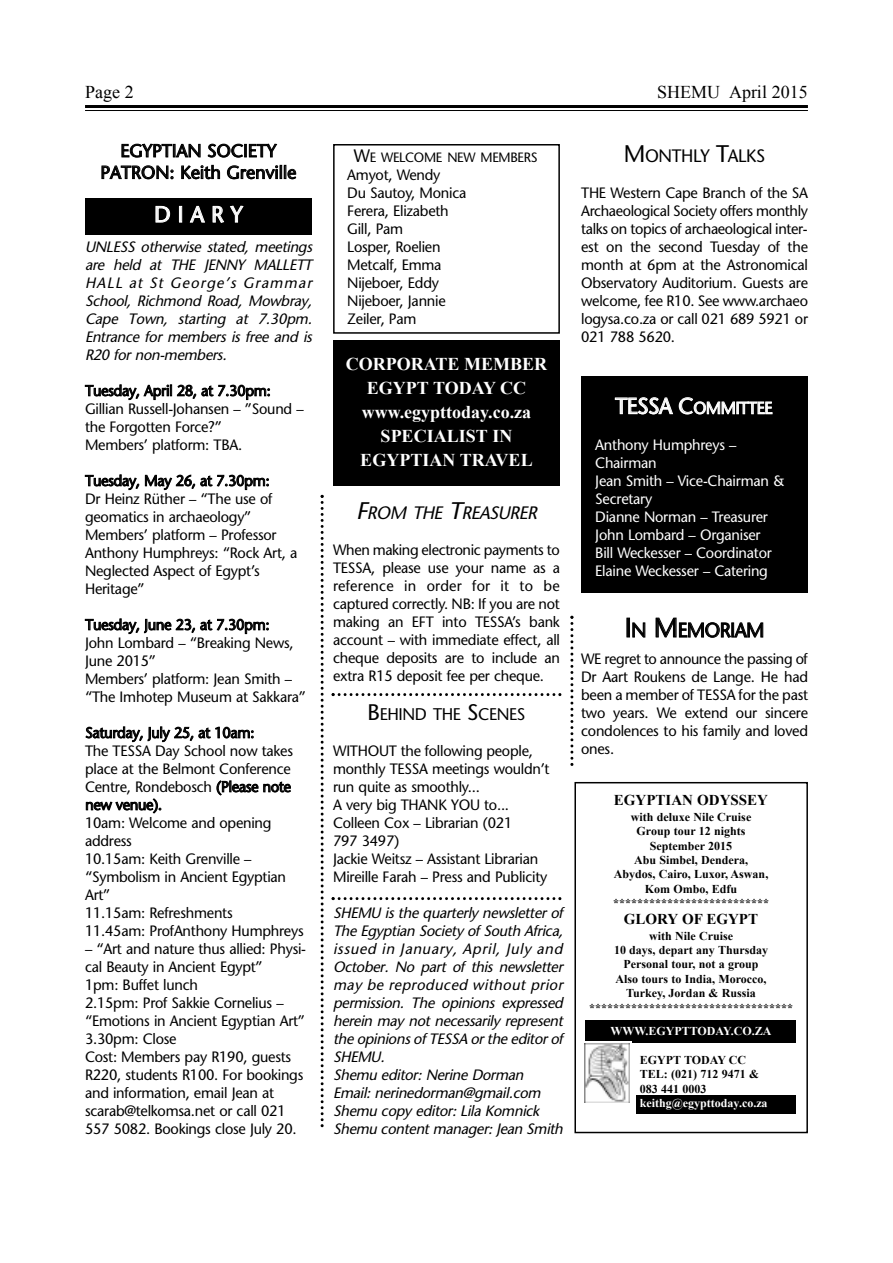
<style>
.page{position:relative;width:893px;height:1263px;background:#fff}
.page>*{position:absolute;margin:0;border:0;box-sizing:border-box;transform-origin:0 0}
.t1{font:22.5px "Stone Sans";letter-spacing:.31em;color:#fff}
.t2{font:20.25px "Stone Sans";letter-spacing:-.03em;color:#000}
.t3{font:700 18px/24px "Times New Roman";color:#fff;text-align:center}
.t4{font:18px/21.6px "Stone Sans";color:#000;text-align:center}
.t5{font:18px "Times New Roman";color:#000}
.t6{font:italic 18px "Stone Sans";color:#000}
.t7{font:18px "Stone Sans";letter-spacing:-.025em;color:#000}
.t8{font:16.8px "Stone Sans";letter-spacing:-.025em;color:#000}
.t9{font:16.8px "Stone Sans";letter-spacing:-.025em;color:#fff}
.t10{font:15px/18px "Stone Sans";letter-spacing:-.015em;color:#000}
.t11{font:italic 15px/18px "Stone Sans";letter-spacing:-.015em;color:#000;text-align:justify}
.t12{font:15px/18px "Stone Sans";letter-spacing:-.015em;color:#fff}
.t13{font:700 15px "Times New Roman";color:#000}
.t14{font:13.5px "Stone Sans";letter-spacing:-.025em;color:#000}
.t15{font:700 12px/14.4px "Times New Roman";color:#000;text-align:center}
.t16{font:700 12px "Times New Roman";color:#fff}
.s1{font-size:18px}
.s2{font-size:24px}
.s3{font-size:22.5px}
.s4{font-size:27px}
</style>
<div class="page">
<div style="left:333px;top:340px;width:227px;height:145px;background:#000"></div>
<div style="left:574px;top:782px;width:234px;height:351px;border:2px solid #000"></div>
<div style="left:636px;top:1095px;width:160px;height:18px;background:#000"></div>
<div style="left:585px;top:1020px;width:211px;height:23px;background:#000"></div>
<hr style="left:85px;top:105px;width:723px;height:3px;background:#000">
<hr style="left:85px;top:110px;width:723px;height:1px;background:#000">
<div style="left:581px;top:1041px;width:51px;height:68px;background:#fff"></div>
<img style="left:584px;top:1044px;width:46px;height:59px">
<div style="left:85px;top:198px;width:227px;height:36px;background:#000"></div>
<div style="left:333px;top:144px;width:227px;height:190px;border:2px solid #000"></div>
<div style="left:581px;top:376px;width:227px;height:216px;background:#000"></div>
<svg style="left:321px;top:495px;width:3px;height:632px"></svg>
<svg style="left:332px;top:897px;width:229px;height:3px"></svg>
<svg style="left:570px;top:616px;width:3px;height:150px"></svg>
<svg style="left:332px;top:693px;width:229px;height:3px"></svg>
<p class="t5" style="left:85px;top:81px;width:50px">Page 2</p>
<p class="t5" style="left:657px;top:81px;width:152px">SHEMU April 2015</p>
<p class="t4" style="left:100px;top:142px;width:197px">EGYPTIAN SOCIETY<br>PATRON: Keith Grenville</p>
<h1 class="t1" style="left:154px;top:206px;width:90px">DIARY</h1>
<p class="t11" style="left:85px;top:239px;width:231px">UNLESS otherwise stated, meetings are held at THE JENNY MALLETT HALL at St George’s Grammar School, Richmond Road, Mowbray, Cape Town, starting at 7.30pm.<br>Entrance for members is free and is R20 for non-members.</p>
<p class="t10" style="left:85px;top:383px;width:220px">Tuesday, April 28, at 7.30pm:<br>Gillian Russell-Johansen – ”Sound – the Forgotten Force?”<br>Members’ platform: TBA.</p>
<p class="t10" style="left:85px;top:473px;width:214px">Tuesday, May 26, at 7.30pm:<br>Dr Heinz Rüther – “The use of geomatics in archaeology”<br>Members’ platform – Professor<br>Anthony Humphreys: “Rock Art, a<br>Neglected Aspect of Egypt’s<br>Heritage”</p>
<p class="t10" style="left:85px;top:617px;width:223px">Tuesday, June 23, at 7.30pm:<br>John Lombard – “Breaking News,<br>June 2015”<br>Members’ platform: Jean Smith – “The Imhotep Museum at Sakkara”</p>
<p class="t10" style="left:85px;top:725px;width:220px">Saturday, July 25, at 10am:<br>The TESSA Day School now takes place at the Belmont Conference<br>Centre, Rondebosch (Please note new venue).<br>10am: Welcome and opening address<br>10.15am: Keith Grenville – “Symbolism in Ancient Egyptian<br>Art”<br>11.15am: Refreshments<br>11.45am: ProfAnthony Humphreys</p>
<p class="t10" style="left:85px;top:941px;width:223px">– “Art and nature thus allied: Physi&shy;cal Beauty in Ancient Egypt”<br>1pm: Buffet lunch<br>2.15pm: Prof Sakkie Cornelius – “Emotions in Ancient Egyptian Art”<br>3.30pm: Close<br>Cost: Members pay R190, guests<br>R220, students R100. For bookings and information, email Jean at scarab@telkomsa.net or call 021<br>557 5082. Bookings close July 20.</p>
<p class="t14" style="left:354px;top:152px;width:185px"><span class="s1">W</span>E WELCOME NEW MEMBERS</p>
<p class="t10" style="left:347px;top:167px;width:121px">Amyot, Wendy<br>Du Sautoy, Monica<br>Ferera, Elizabeth<br>Gill, Pam<br>Losper, Roelien<br>Metcalf, Emma<br>Nijeboer, Eddy<br>Nijeboer, Jannie<br>Zeiler, Pam</p>
<p class="t3" style="left:346px;top:352px;width:203px">CORPORATE MEMBER<br>EGYPT TODAY CC www.egypttoday.co.za<br>SPECIALIST IN<br>EGYPTIAN TRAVEL</p>
<p class="t6" style="left:356px;top:505px;width:186px"><span class="s2">F</span>ROM THE <span class="s2">T</span>REASURER</p>
<p class="t10" style="left:333px;top:542px;width:228px;text-align:justify">When making electronic payments to TESSA, please use your name as a reference in order for it to be captured correctly. NB: If you are not making an EFT into TESSA’s bank account – with immediate effect, all cheque deposits are to include an extra R15 deposit fee per cheque.</p>
<p class="t8" style="left:367px;top:708px;width:159px"><span class="s3">B</span>EHIND THE <span class="s3">S</span>CENES</p>
<p class="t10" style="left:333px;top:743px;width:218px">WITHOUT the following people, monthly TESSA meetings wouldn’t run quite as smoothly...<br>A very big THANK YOU to...<br>Colleen Cox – Librarian (021<br>797 3497)<br>Jackie Weitsz – Assistant Librarian<br>Mireille Farah – Press and Publicity</p>
<p class="t11" style="left:333px;top:905px;width:234px;text-align:left">SHEMU is the quarterly newsletter of<br>The Egyptian Society of South Africa, issued in January, April, July and<br>October. No part of this newsletter may be reproduced without prior permission. The opinions expressed herein may not necessarily represent the opinionsof TESSA orthe editorof<br>SHEMU.<br>Shemu editor: Nerine Dorman<br>Email: nerinedorman@gmail.com<br>Shemu copy editor: Lila Komnick<br>Shemu contentmanager:Jean Smith</p>
<p class="t7" style="left:624px;top:149px;width:143px"><span class="s2">M</span>ONTHLY <span class="s2">T</span>ALKS</p>
<p class="t10" style="left:581px;top:185px;width:228px;text-align:justify">THE Western Cape Branch of the SA Archaeological Society offers monthly talks on topics of archaeological inter&shy;est on the second Tuesday of the month at 6pm at the Astronomical Observatory Auditorium. Guests are welcome, fee R10. See www.archaeo logysa.co.za or call 021 689 5921 or 021 788 5620.</p>
<p class="t9" style="left:615px;top:401px;width:159px"><span class="s3">TESSA C</span>OMMITTEE</p>
<p class="t12" style="left:595px;top:437px;width:191px">Anthony Humphreys –<br>Chairman<br>Jean Smith – Vice-Chairman &amp;<br>Secretary<br>Dianne Norman – Treasurer<br>John Lombard – Organiser<br>Bill Weckesser – Coordinator<br>Elaine Weckesser – Catering</p>
<h2 class="t2" style="left:625px;top:622px;width:141px"><span class="s4">I</span>N <span class="s4">M</span>EMORIAM</h2>
<p class="t10" style="left:581px;top:651px;width:228px;text-align:justify">WE regret to announce the passing of Dr Aart Roukens de Lange. He had been a member of TESSA for the past two years. We extend our sincere condolences to his family and loved ones.</p>
<p class="t13" style="left:614px;top:791px;width:156px">EGYPTIAN ODYSSEY</p>
<p class="t15" style="left:613px;top:809px;width:157px">with deluxe Nile Cruise<br>Group tour 12 nights<br>September 2015<br>Abu Simbel, Dendera,<br>Abydos, Cairo, Luxor, Aswan,<br>Kom Ombo, Edfu **************************</p>
<p class="t13" style="left:624px;top:910px;width:136px">GLORY OF EGYPT</p>
<p class="t15" style="left:589px;top:928px;width:205px">with Nile Cruise<br>10 days, depart any Thursday<br>Personal tour, not a group<br>Also tours to India, Morocco,<br>Turkey, Jordan &amp; Russia **********************************</p>
<p class="t16" style="left:611px;top:1024px;width:162px">WWW.EGYPTTODAY.CO.ZA</p>
<p class="t15" style="left:640px;top:1053px;width:121px;text-align:left">EGYPT TODAY CC<br>TEL: (021) 712 9471 &amp;<br>083 441 0003</p>
<p class="t16" style="left:640px;top:1096px;width:129px">keithg@egypttoday.co.za</p>
</div>
